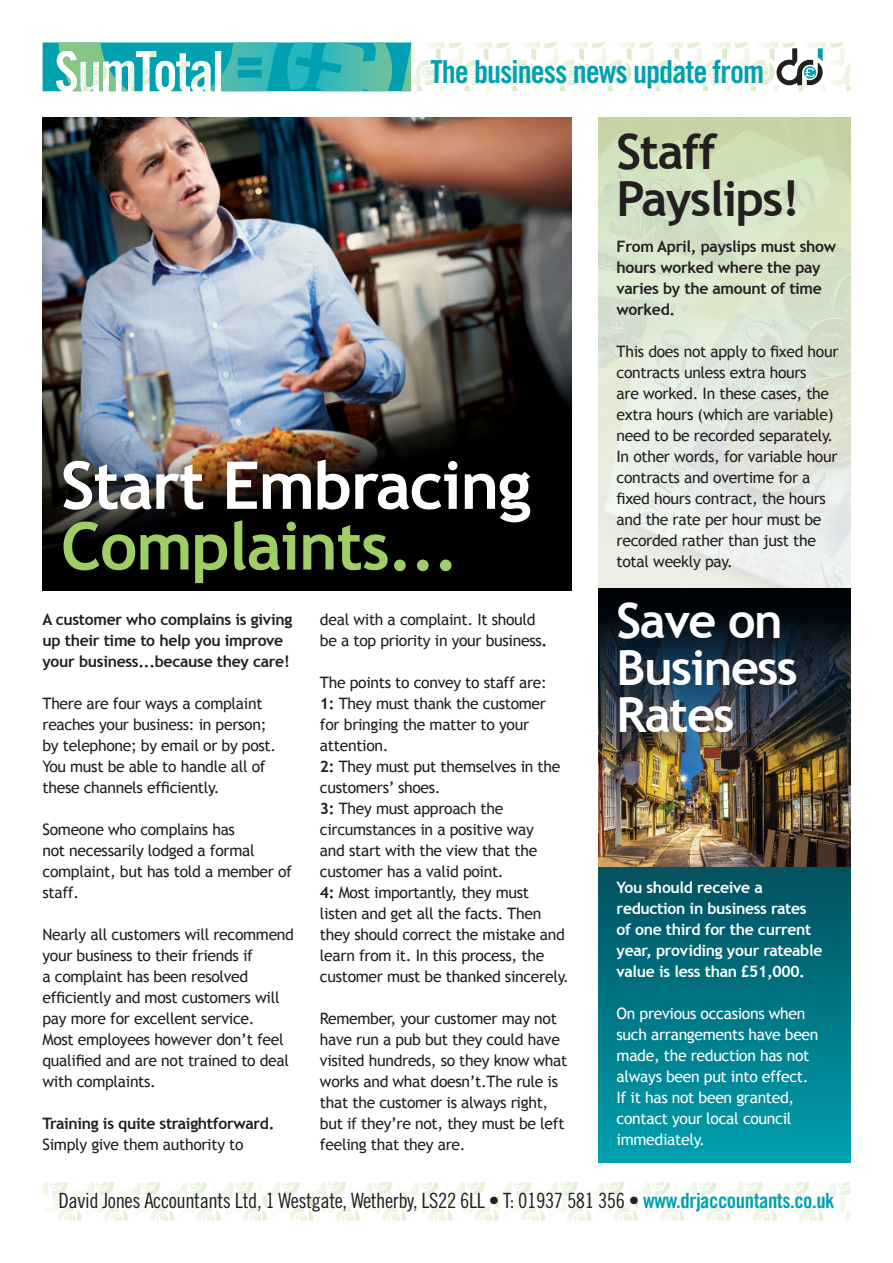
<style>
.page{position:relative;width:893px;height:1263px;background:#fff}
.page>*{position:absolute;margin:0;border:0;box-sizing:border-box;transform-origin:0 0}
.t1{font:700 66px "Trebuchet MS";letter-spacing:-.02em;color:#fff}
.t2{font:700 66px "Trebuchet MS";letter-spacing:-.02em;color:#9fce66}
.t3{font:700 48.6px/46.8px "Trebuchet MS";letter-spacing:-.03em;color:#fff}
.t4{font:700 48.6px/46.8px "Trebuchet MS";letter-spacing:-.03em;color:#231f20}
.t5{font:31.65px "Trade Gothic Bold Cond Twenty";letter-spacing:-.03em;color:#00a0b0}
.t6{font:21px "Trade Gothic Cond Eighteen";letter-spacing:-.02em;color:#231f20}
.t7{font:15.75px/21px "Trebuchet MS";letter-spacing:-.02em;color:#231f20}
.t8{font:700 15.75px/21px "Trebuchet MS";letter-spacing:-.02em;color:#231f20}
.t9{font:15.75px/21px "Trebuchet MS";letter-spacing:-.02em;color:#fff}
.t10{font:700 15.75px/21px "Trebuchet MS";letter-spacing:-.02em;color:#fff}
.s1{font-weight:700}
.s2{font-family:"Trade Gothic Bold Cond Twenty";color:#00a0b0}
</style>
<div class="page">
<img style="left:599px;top:118px;width:251px;height:470px">
<svg style="left:43px;top:1182px;width:807px;height:38px"></svg>
<svg style="left:43px;top:43px;width:808px;height:48px"></svg>
<div style="left:43px;top:118px;width:529px;height:473px;background:#000001"></div>
<img style="left:43px;top:118px;width:529px;height:431px">
<svg style="left:599px;top:588px;width:251px;height:574px;background:#00707d"></svg>
<img style="left:598px;top:609px;width:252px;height:257px">
<h3 class="t5" style="left:430px;top:52px;width:335px">The business news update from</h3>
<h1 class="t1" style="left:61px;top:444px;width:472px">Start Embracing</h1>
<h1 class="t2" style="left:61px;top:505px;width:399px">Complaints...</h1>
<p class="t8" style="left:43px;top:608px;width:251px">A customer who complains is giving up their time to help you improve your business...because they care!</p>
<p class="t7" style="left:43px;top:693px;width:235px">There are four ways a complaint reaches your business: in person; by telephone; by email or by post.<br>You must be able to handle all of these channels efficiently.</p>
<p class="t7" style="left:43px;top:819px;width:251px">Someone who complains has<br>not necessarily lodged a formal complaint, but has told a member of staff.</p>
<p class="t7" style="left:43px;top:924px;width:253px">Nearly all customers will recommend your business to their friends if<br>a complaint has been resolved efficiently and most customers will pay more for excellent service.<br>Most employees however don’t feel qualified and are not trained to deal with complaints.</p>
<p class="t8" style="left:43px;top:1112px;width:234px">Training is quite straightforward.</p>
<p class="t7" style="left:43px;top:1134px;width:203px">Simply give them authority to</p>
<p class="t7" style="left:320px;top:609px;width:229px">deal with a complaint. It should be a top priority in your business<span class="s1">.</span></p>
<p class="t7" style="left:320px;top:672px;width:250px">The points to convey to staff are:<br><span class="s1">1:</span> They must thank the customer for bringing the matter to your attention.<br><span class="s1">2:</span> They must put themselves in the customers’ shoes.<br><span class="s1">3:</span> They must approach the circumstances in a positive way<br>and start with the view that the customer has a valid point.<br><span class="s1">4:</span> Most importantly, they must listen and get all the facts. Then they should correct the mistake and learn from it. In this process, the customer must be thanked sincerely.</p>
<p class="t7" style="left:320px;top:1008px;width:249px">Remember, your customer may not have run a pub but they could have visited hundreds, so they know what works and what doesn’t.The rule is that the customer is always right, but if they’re not, they must be left feeling that they are.</p>
<h2 class="t4" style="left:617px;top:128px;width:185px">Staff<br>Payslips!</h2>
<p class="t8" style="left:617px;top:236px;width:221px">From April, payslips must show hours worked where the pay varies by the amount of time worked.</p>
<p class="t7" style="left:617px;top:341px;width:223px">This does not apply to fixed hour contracts unless extra hours<br>are worked. In these cases, the extra hours (which are variable) need to be recorded separately.<br>In other words, for variable hour contracts and overtime for a fixed hours contract, the hours and the rate per hour must be recorded rather than just the total weekly pay.</p>
<h2 class="t3" style="left:617px;top:598px;width:183px">Save on<br>Business<br>Rates</h2>
<p class="t10" style="left:617px;top:877px;width:207px">You should receive a reduction in business rates of one third for the current year, providing your rateable value is less than £51,000.</p>
<p class="t9" style="left:617px;top:1003px;width:203px">On previous occasions when such arrangements have been made, the reduction has not always been put into effect.<br>If it has not been granted, contact your local council immediately.</p>
<h3 class="t6" style="left:58px;top:1188px;width:778px">David Jones Accountants Ltd, 1 Westgate, Wetherby, LS22 6LL • T: 01937 581 356 • <span class="s2">www.drjaccountants.co.uk</span></h3>
</div>
